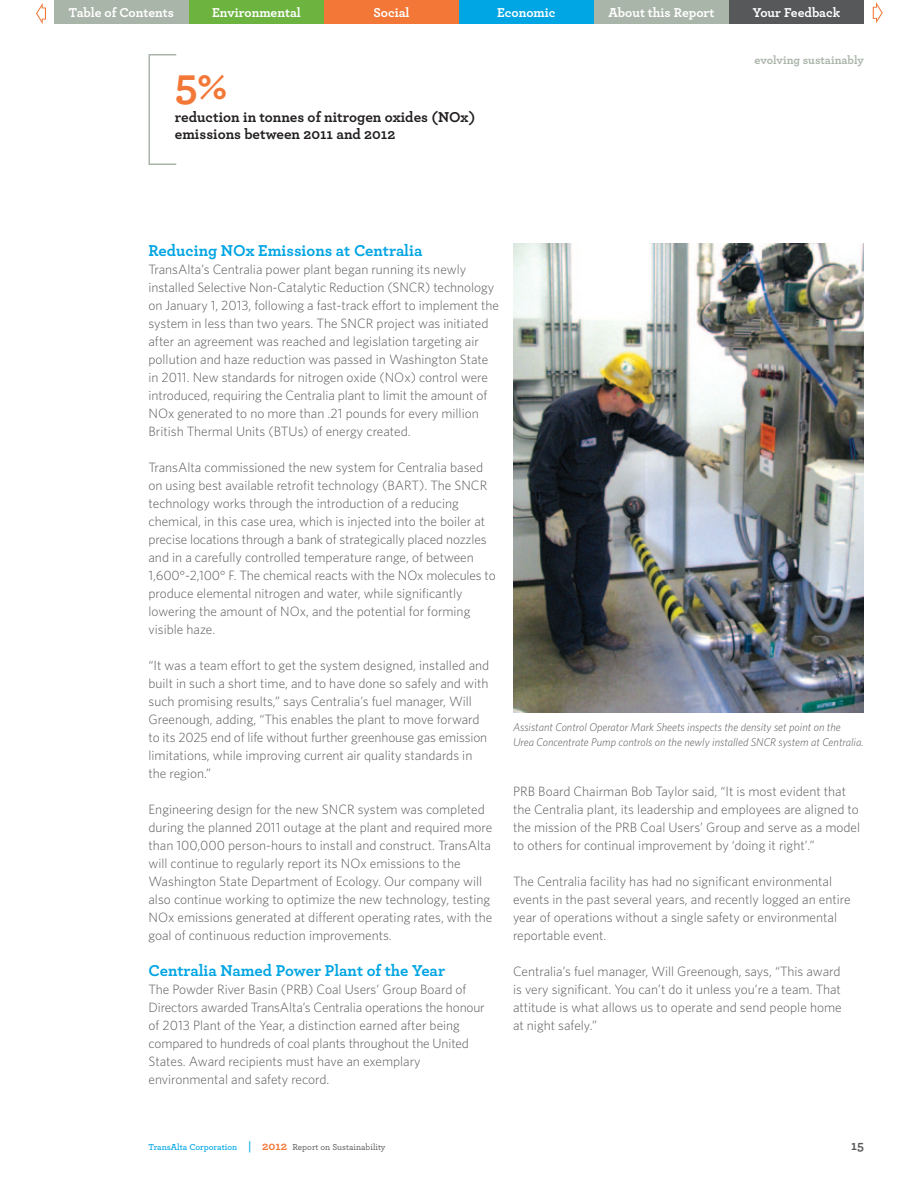
<style>
.page{position:relative;width:918px;height:1188px;background:#fff}
.page>*{position:absolute;margin:0;border:0;box-sizing:border-box;transform-origin:0 0}
.t1{font:700 45px "Archer";color:#f37736}
.t2{font:700 16.5px "Archer";color:#00a5e3}
.t3{font:700 15px/16.5px "Archer";color:#231f20}
.t4{font:300 13.5px/18px "Whitney";color:#57585a}
.t5{font:700 13.5px "Archer";color:#fff}
.t6{font:700 13.5px "Archer";color:#57585a}
.t7{font:700 12px "Archer";color:#aab5aa}
.t8{font:italic 300 11.25px/15px "Whitney";color:#57585a}
.t9{font:500 9px "Archer";color:#57585a}
.s1{font-weight:600;color:#00a5e3}
.s2{font-weight:600;font-size:12px;color:#00a5e3}
.s3{font-weight:700;font-size:12px;color:#f37736}
</style>
<div class="page">
<img style="left:513px;top:243px;width:351px;height:470px">
<div style="left:148px;top:54px;width:29px;height:111px;border:2px solid #aab5aa"></div>
<div style="left:54px;top:0;width:135px;height:23px;background:#aab5aa"></div>
<div style="left:189px;top:0;width:135px;height:23px;background:#6cb43f"></div>
<div style="left:324px;top:0;width:135px;height:23px;background:#f37736"></div>
<div style="left:459px;top:0;width:135px;height:23px;background:#00a5e3"></div>
<div style="left:729px;top:0;width:135px;height:23px;background:#57585a"></div>
<svg style="left:873px;top:2px;width:10px;height:21px"></svg>
<svg style="left:36px;top:3px;width:10px;height:21px"></svg>
<div style="left:594px;top:0;width:135px;height:23px;background:#aab5aa"></div>
<p class="t5" style="left:69px;top:2px;width:107px">Table of Contents</p>
<p class="t5" style="left:212px;top:2px;width:90px">Environmental</p>
<p class="t5" style="left:373px;top:2px;width:38px">Social</p>
<p class="t5" style="left:497px;top:2px;width:60px">Economic</p>
<p class="t5" style="left:609px;top:2px;width:107px">About this Report</p>
<p class="t5" style="left:753px;top:2px;width:89px">Your Feedback</p>
<h1 class="t1" style="left:175px;top:49px;width:54px">5%</h1>
<p class="t3" style="left:175px;top:108px;width:302px">reduction in tonnes of nitrogen oxides (NOx) emissions between 2011 and 2012</p>
<p class="t7" style="left:754px;top:50px;width:111px">evolving sustainably</p>
<p class="t2" style="left:148px;top:238px;width:275px">Reducing NOx Emissions at Centralia</p>
<p class="t4" style="left:148px;top:260px;width:352px">TransAlta’s Centralia power plant began running its newly installed Selective Non-Catalytic Reduction (SNCR) technology on January 1, 2013, following a fast-track effort to implement the system in less than two years. The SNCR project was initiated after an agreement was reached and legislation targeting air pollution and haze reduction was passed in Washington State in 2011. New standards for nitrogen oxide (NOx) control were introduced, requiring the Centralia plant to limit the amount of NOx generated to no more than .21 pounds for every million British Thermal Units (BTUs) of energy created.</p>
<p class="t4" style="left:148px;top:458px;width:349px">TransAlta commissioned the new system for Centralia based on using best available retrofit technology (BART). The SNCR technology works through the introduction of a reducing chemical, in this case urea, which is injected into the boiler at precise locations through a bank of strategically placed nozzles and in a carefully controlled temperature range, of between 1,600°-2,100° F. The chemical reacts with the NOx molecules to produce elemental nitrogen and water, while significantly lowering the amount of NOx, and the potential for forming visible haze.</p>
<p class="t4" style="left:148px;top:656px;width:342px">“It was a team effort to get the system designed, installed and built in such a short time, and to have done so safely and with such promising results,” says Centralia’s fuel manager, Will Greenough, adding, “This enables the plant to move forward to its 2025 end of life without further greenhouse gas emission limitations, while improving current air quality standards in the region.”</p>
<p class="t4" style="left:148px;top:800px;width:345px">Engineering design for the new SNCR system was completed during the planned 2011 outage at the plant and required more than 100,000 person-hours to install and construct. TransAlta will continue to regularly report its NOx emissions to the Washington State Department of Ecology. Our company will also continue working to optimize the new technology, testing NOx emissions generated at different operating rates, with the goal of continuous reduction improvements.</p>
<p class="t2" style="left:148px;top:958px;width:298px">Centralia Named Power Plant of the Year</p>
<p class="t4" style="left:148px;top:980px;width:338px">The Powder River Basin (PRB) Coal Users’ Group Board of Directors awarded TransAlta’s Centralia operations the honour of 2013 Plant of the Year, a distinction earned after being compared to hundreds of coal plants throughout the United States. Award recipients must have an exemplary environmental and safety record.</p>
<p class="t8" style="left:513px;top:719px;width:352px">Assistant Control Operator Mark Sheets inspects the density set point on the<br>Urea Concentrate Pump controls on the newly installed SNCR system at Centralia.</p>
<p class="t4" style="left:513px;top:782px;width:349px">PRB Board Chairman Bob Taylor said, “It is most evident that the Centralia plant, its leadership and employees are aligned to the mission of the PRB Coal Users’ Group and serve as a model to others for continual improvement by ‘doing it right’.”</p>
<p class="t4" style="left:513px;top:872px;width:339px">The Centralia facility has had no significant environmental events in the past several years, and recently logged an entire year of operations without a single safety or environmental reportable event.</p>
<p class="t4" style="left:513px;top:962px;width:330px;text-align:justify">Centralia’s fuel manager, Will Greenough, says, “This award is very significant. You can’t do it unless you’re a team. That attitude is what allows us to operate and send people home at night safely.”</p>
<p class="t9" style="left:148px;top:1141px;width:239px"><span class="s1">TransAlta Corporation</span> <span class="s2">|</span> <span class="s3">2012</span> Report on Sustainability</p>
<p class="t6" style="left:851px;top:1135px;width:14px">15</p>
</div>
